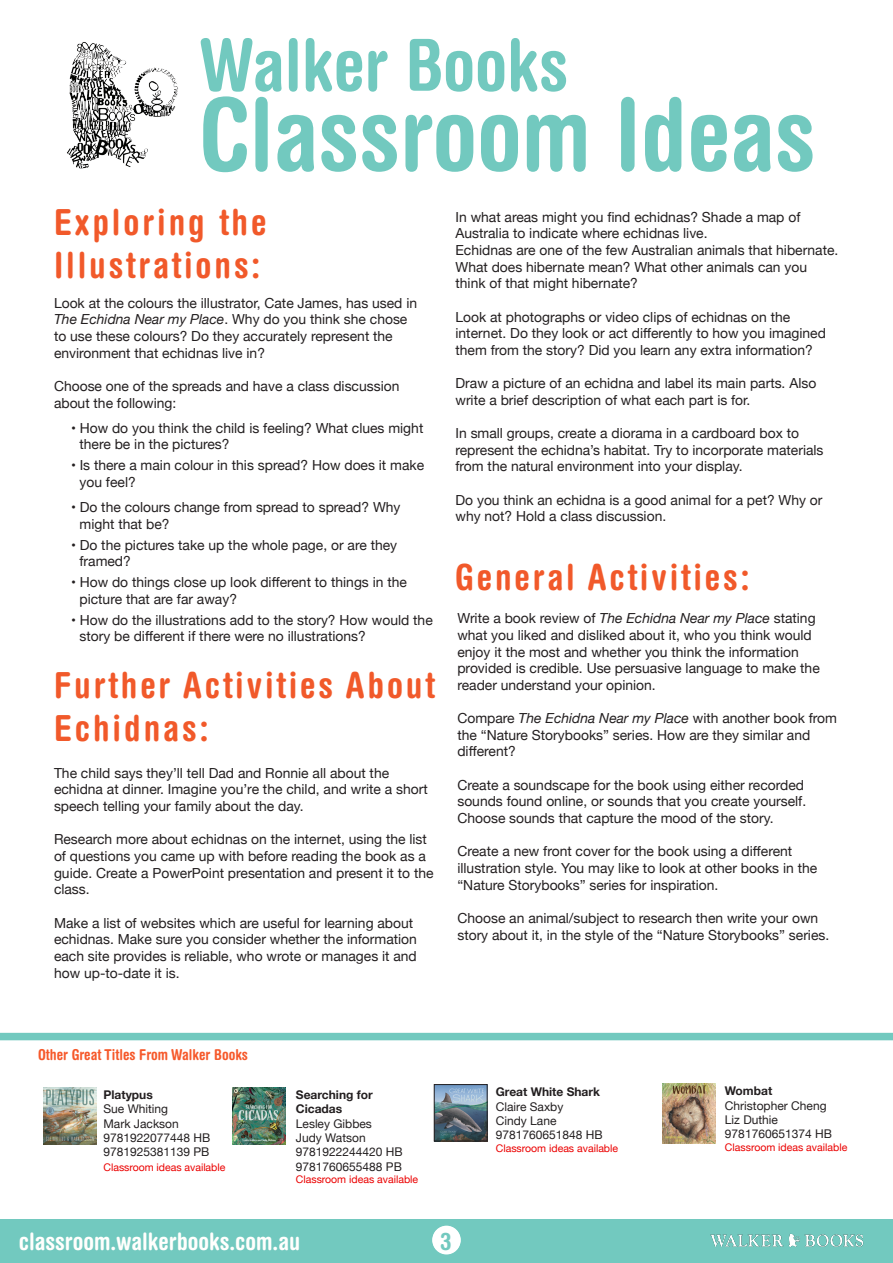
<style>
.page{position:relative;width:893px;height:1263px;background:#fff}
.page>*{position:absolute;margin:0;border:0;box-sizing:border-box;transform-origin:0 0}
.t1{font:700 condensed 100.5px "Helvetica Rounded";color:#72c9bf}
.t2{font:700 condensed 72px "Helvetica Rounded";color:#72c9bf}
.t3{font:700 condensed 36px/43.2px "Helvetica Rounded";letter-spacing:.08em;color:#f1592a}
.t4{font:700 condensed 24px "Helvetica Rounded";color:#fffffd}
.t5{font:700 condensed 24px "Helvetica Rounded";color:#72c9bf}
.t6{font:700 condensed 15px "Helvetica Rounded";color:#f6592b}
.t7{font:13.8px/16.6px "Helvetica Neue";color:#231f20}
.t8{font:12px/14.4px "Helvetica Neue";color:#231f20}
.t9{font:700 12px/14.4px "Helvetica Neue";color:#231f20}
.t10{font:10.5px "Helvetica Neue";color:#eb0000}
.s1{font-style:italic}
.s2{font-weight:700}
</style>
<div class="page">
<div style="left:0;top:1219px;width:893px;height:44px;background:#72c9bf"></div>
<img style="left:67px;top:42px;width:111px;height:127px">
<img style="left:710px;top:1233px;width:154px;height:14px">
<div style="left:432px;top:1226px;width:29px;height:28px;background:#fff;border-radius:50%"></div>
<div style="left:0;top:1033px;width:893px;height:7px;background:#72c9bf"></div>
<img style="left:43px;top:1087px;width:53px;height:57px">
<img style="left:233px;top:1087px;width:53px;height:57px">
<img style="left:436px;top:1086px;width:49px;height:53px">
<div style="left:434px;top:1084px;width:53px;height:57px;border:1px solid #231f20"></div>
<img style="left:663px;top:1083px;width:53px;height:60px">
<h2 class="t2" style="left:199px;top:21px;width:371px">Walker Books</h2>
<h1 class="t1" style="left:199px;top:74px;width:618px">Classroom Ideas</h1>
<p class="t3" style="left:54px;top:200px;width:214px">Exploring the<br>Illustrations:</p>
<p class="t7" style="left:455px;top:209px;width:346px">In what areas might you find echidnas? Shade a map of<br>Australia to indicate where echidnas live.</p>
<p class="t7" style="left:455px;top:243px;width:384px">Echidnas are one of the few Australian animals that hibernate.<br>What does hibernate mean? What other animals can you think of that might hibernate?</p>
<p class="t7" style="left:455px;top:309px;width:372px">Look at photographs or video clips of echidnas on the internet. Do they look or act differently to how you imagined them from the story? Did you learn any extra information?</p>
<p class="t7" style="left:455px;top:376px;width:362px">Draw a picture of an echidna and label its main parts. Also write a brief description of what each part is for.</p>
<p class="t7" style="left:455px;top:426px;width:370px">In small groups, create a diorama in a cardboard box to represent the echidna’s habitat. Try to incorporate materials from the natural environment into your display.</p>
<p class="t7" style="left:455px;top:492px;width:369px">Do you think an echidna is a good animal for a pet? Why or why not? Hold a class discussion.</p>
<p class="t7" style="left:54px;top:295px;width:365px">Look at the colours the illustrator, Cate James, has used in <span class="s1">The Echidna Near my Place</span>. Why do you think she chose to use these colours? Do they accurately represent the environment that echidnas live in?</p>
<p class="t7" style="left:54px;top:378px;width:347px">Choose one of the spreads and have a class discussion about the following:</p>
<p class="t7" style="left:80px;top:420px;width:345px;text-indent:-9px">• How do you think the child is feeling? What clues might there be in the pictures?</p>
<p class="t7" style="left:80px;top:458px;width:346px;text-indent:-9px">• Is there a main colour in this spread? How does it make you feel?</p>
<p class="t7" style="left:80px;top:500px;width:322px;text-indent:-9px">• Do the colours change from spread to spread? Why might that be?</p>
<p class="t7" style="left:80px;top:537px;width:319px;text-indent:-9px">• Do the pictures take up the whole page, or are they framed?</p>
<p class="t7" style="left:80px;top:575px;width:329px;text-indent:-9px">• How do things close up look different to things in the picture that are far away?</p>
<p class="t7" style="left:80px;top:612px;width:355px;text-indent:-9px">• How do the illustrations add to the story? How would the story be different if there were no illustrations?</p>
<p class="t3" style="left:455px;top:554px;width:295px">General Activities:</p>
<p class="t7" style="left:457px;top:611px;width:364px">Write a book review of <span class="s1">The Echidna Near my Place</span> stating what you liked and disliked about it, who you think would enjoy it the most and whether you think the information provided is credible. Use persuasive language to make the reader understand your opinion.</p>
<p class="t7" style="left:457px;top:711px;width:381px">Compare <span class="s1">The Echidna Near my Place</span> with another book from the “Nature Storybooks” series. How are they similar and different?</p>
<p class="t7" style="left:457px;top:777px;width:350px">Create a soundscape for the book using either recorded sounds found online, or sounds that you create yourself.<br>Choose sounds that capture the mood of the story.</p>
<p class="t7" style="left:457px;top:844px;width:361px">Create a new front cover for the book using a different illustration style. You may like to look at other books in the “Nature Storybooks” series for inspiration.</p>
<p class="t7" style="left:457px;top:910px;width:373px">Choose an animal/subject to research then write your own story about it, in the style of the “Nature Storybooks” series.</p>
<p class="t3" style="left:54px;top:663px;width:382px">Further Activities About<br>Echidnas:</p>
<p class="t7" style="left:54px;top:765px;width:375px">The child says they’ll tell Dad and Ronnie all about the echidna at dinner. Imagine you’re the child, and write a short speech telling your family about the day.</p>
<p class="t7" style="left:54px;top:832px;width:381px">Research more about echidnas on the internet, using the list of questions you came up with before reading the book as a guide. Create a PowerPoint presentation and present it to the class.</p>
<p class="t7" style="left:54px;top:915px;width:364px">Make a list of websites which are useful for learning about echidnas. Make sure you consider whether the information each site provides is reliable, who wrote or manages it and how up-to-date it is.</p>
<p class="t6" style="left:38px;top:1046px;width:211px">Other Great Titles From Walker Books</p>
<p class="t9" style="left:103px;top:1087px;width:51px">Platypus</p>
<p class="t8" style="left:103px;top:1102px;width:77px">Sue Whiting<br>Mark Jackson</p>
<p class="t8" style="left:103px;top:1131px;width:108px">9781922077448 HB<br>9781925381139 PB</p>
<p class="t10" style="left:103px;top:1159px;width:124px">Classroom ideas available</p>
<p class="t9" style="left:296px;top:1087px;width:78px">Searching for<br>Cicadas</p>
<p class="t8" style="left:296px;top:1117px;width:78px">Lesley Gibbes<br>Judy Watson</p>
<p class="t8" style="left:296px;top:1145px;width:108px">9781922244420 HB<br>9781760655488 PB</p>
<p class="t10" style="left:296px;top:1172px;width:124px">Classroom ideas available</p>
<h3 class="t4" style="left:19px;top:1226px;width:283px">classroom.walkerbooks.com.au</h3>
<p class="t5" style="left:440px;top:1225px;width:13px">2</p>
<p class="t5" style="left:440px;top:1227px;width:13px">3</p>
<p class="t8" style="left:496px;top:1085px;width:108px"><span class="s2">Great White Shark<br></span>Claire Saxby<br>Cindy Lane<br>9781760651848 HB</p>
<p class="t10" style="left:496px;top:1141px;width:124px">Classroom ideas available</p>
<p class="t8" style="left:725px;top:1084px;width:103px"><span class="s2">Wombat<br></span>Christopher Cheng<br>Liz Duthie</p>
<p class="t8" style="left:725px;top:1128px;width:108px">9781760651374 HB</p>
<p class="t10" style="left:725px;top:1140px;width:124px">Classroom ideas available</p>
</div>
